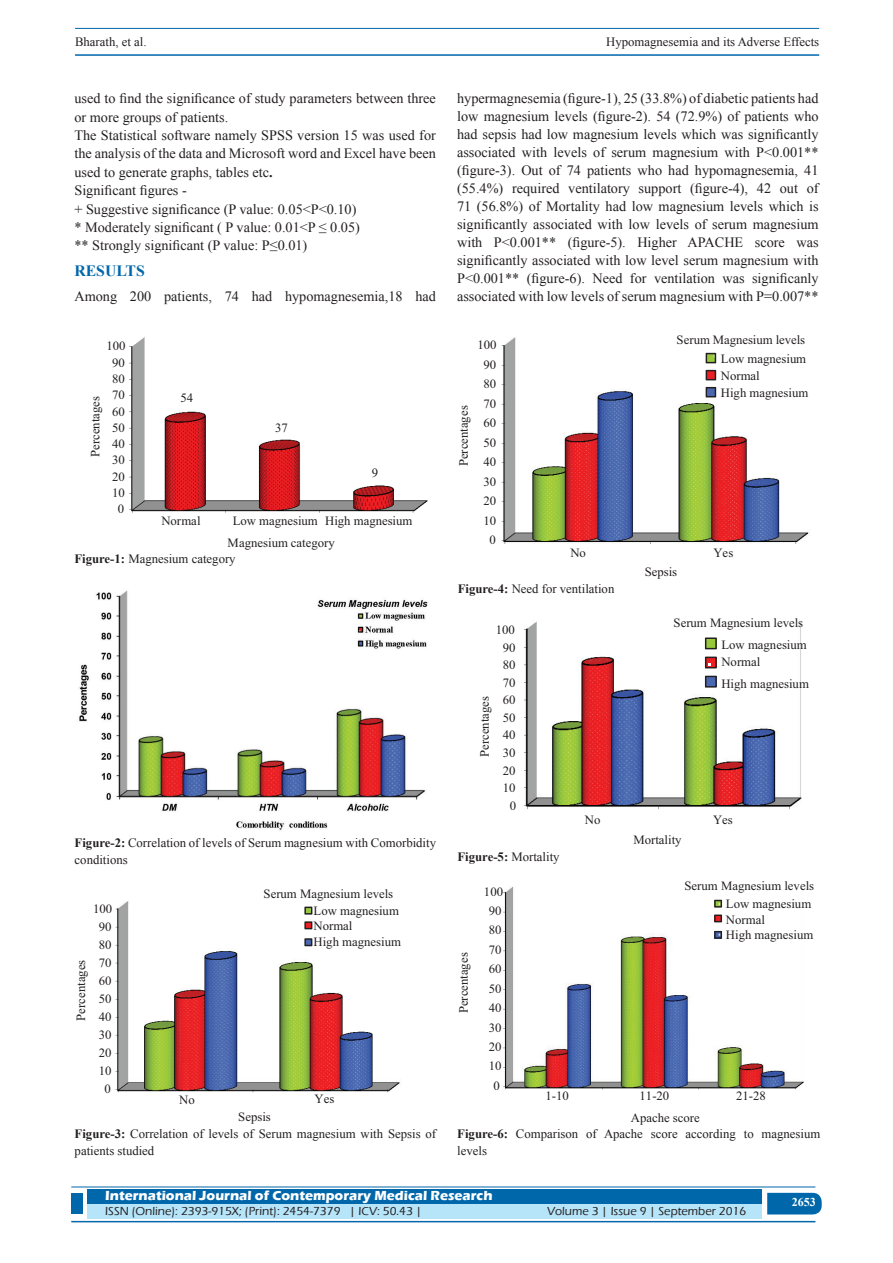
<style>
.page{position:relative;width:893px;height:1263px;background:#fff}
.page>*{position:absolute;margin:0;border:0;box-sizing:border-box;transform-origin:0 0}
.t1{font:700 15.75px "Times New Roman";color:#0067aa}
.TX_New{font:14.25px/18px "Times New Roman";color:#231f20;text-align:justify}
.t2{font:700 13.5px "Eras ITC";color:#fff}
.Legend{font:12.75px/16.5px "Times New Roman";color:#231f20}
.Legend-2{font:700 12.75px "Times New Roman";color:#231f20}
.t3{font:500 12px "Eras ITC";color:#231f20}
.t4{font:700 12px "Times New Roman";color:#fff}
.s1{font-weight:700}
.s2{font-weight:400}
</style>
<div class="page">
<hr style="left:75px;top:28px;width:744px;height:1px;background:#0067aa">
<hr style="left:75px;top:54px;width:744px;height:2px;background:#0067aa">
<div style="left:87px;top:1189px;width:674px;height:15px;background:#0067aa"></div>
<div style="left:87px;top:1204px;width:674px;height:15px;background:#b6e4f9"></div>
<svg style="left:767px;top:1193px;width:55px;height:21px"></svg>
<hr style="left:71px;top:1186px;width:744px;height:1px;background:#0067aa">
<hr style="left:71px;top:1221px;width:744px;height:1px;background:#0067aa">
<div style="left:71px;top:1193px;width:12px;height:21px;background:#0067aa"></div>
<img style="left:130px;top:337px;width:298px;height:175px">
<img style="left:79px;top:590px;width:349px;height:240px">
<img style="left:116px;top:901px;width:284px;height:190px">
<svg style="left:304px;top:907px;width:8px;height:7px"></svg>
<svg style="left:304px;top:921px;width:8px;height:8px"></svg>
<svg style="left:304px;top:938px;width:8px;height:8px"></svg>
<img style="left:502px;top:337px;width:307px;height:206px">
<svg style="left:502px;top:540px;width:4px;height:4px"></svg>
<svg style="left:706px;top:353px;width:10px;height:10px"></svg>
<svg style="left:706px;top:370px;width:10px;height:10px"></svg>
<svg style="left:706px;top:387px;width:10px;height:10px"></svg>
<img style="left:524px;top:621px;width:278px;height:187px">
<svg style="left:524px;top:805px;width:5px;height:4px"></svg>
<svg style="left:705px;top:637px;width:12px;height:12px"></svg>
<svg style="left:705px;top:657px;width:12px;height:11px"></svg>
<svg style="left:705px;top:676px;width:12px;height:11px"></svg>
<img style="left:504px;top:887px;width:300px;height:202px">
<svg style="left:714px;top:900px;width:8px;height:7px"></svg>
<svg style="left:714px;top:914px;width:8px;height:8px"></svg>
<svg style="left:714px;top:931px;width:8px;height:8px"></svg>
<p class="Legend" style="left:75px;top:33px;width:73px">Bharath, et al.</p>
<p class="Legend" style="left:606px;top:33px;width:214px">Hypomagnesemia and its Adverse Effects</p>
<p class="TX_New" style="left:74px;top:89px;width:363px">used to find the significance of study parameters between three or more groups of patients.</p>
<p class="TX_New" style="left:74px;top:126px;width:363px">The Statistical software namely SPSS version 15 was used for the analysis of the data and Microsoft word and Excel have been used to generate graphs, tables etc<span class="s1">.</span></p>
<p class="TX_New" style="left:74px;top:181px;width:114px">Significant figures -</p>
<p class="TX_New" style="left:74px;top:200px;width:284px">+ Suggestive significance (P value: 0.05&lt;P&lt;0.10)</p>
<p class="TX_New" style="left:74px;top:218px;width:287px">* Moderately significant ( P value: 0.01&lt;P ≤ 0.05)</p>
<p class="TX_New" style="left:74px;top:236px;width:234px">** Strongly significant (P value: P≤0.01)</p>
<h1 class="t1" style="left:74px;top:260px;width:72px">RESULTS</h1>
<p class="TX_New" style="left:74px;top:287px;width:363px">Among 200 patients, 74 had hypomagnesemia,18 had</p>
<p class="TX_New" style="left:457px;top:89px;width:363px">hypermagnesemia (figure-1), 25 (33.8%) of diabetic patients had low magnesium levels (figure-2). 54 (72.9%) of patients who had sepsis had low magnesium levels which was significantly associated with levels of serum magnesium with P&lt;0.001** (figure-3). Out of 74 patients who had hypomagnesemia, 41 (55.4%) required ventilatory support (figure-4), 42 out of 71 (56.8%) of Mortality had low magnesium levels which is significantly associated with low levels of serum magnesium with P&lt;0.001** (figure-5). Higher APACHE score was significantly associated with low level serum magnesium with P&lt;0.001** (figure-6). Need for ventilation was significanly associated with low levels of serum magnesium with P=0.007**</p>
<p class="Legend" style="left:106px;top:338px;width:21px">100</p>
<p class="Legend" style="left:477px;top:337px;width:21px">100</p>
<p class="Legend" style="left:677px;top:331px;width:130px">Serum Magnesium levels</p>
<p class="Legend" style="left:87px;top:457px;width:63px;rotate:-90deg">Percentages</p>
<p class="Legend" style="left:112px;top:354px;width:14px">90</p>
<p class="Legend" style="left:112px;top:370px;width:14px">80</p>
<p class="Legend" style="left:112px;top:386px;width:14px">70</p>
<p class="Legend" style="left:112px;top:403px;width:14px">60</p>
<p class="Legend" style="left:112px;top:419px;width:14px">50</p>
<p class="Legend" style="left:112px;top:435px;width:14px">40</p>
<p class="Legend" style="left:112px;top:452px;width:14px">30</p>
<p class="Legend" style="left:180px;top:389px;width:14px">54</p>
<p class="Legend" style="left:275px;top:419px;width:14px">37</p>
<p class="Legend" style="left:455px;top:466px;width:62px;rotate:-90deg">Percentages</p>
<p class="Legend" style="left:483px;top:356px;width:14px">90</p>
<p class="Legend" style="left:483px;top:376px;width:14px">80</p>
<p class="Legend" style="left:483px;top:395px;width:14px">70</p>
<p class="Legend" style="left:483px;top:415px;width:14px">60</p>
<p class="Legend" style="left:483px;top:434px;width:14px">50</p>
<p class="Legend" style="left:483px;top:454px;width:14px">40</p>
<p class="Legend" style="left:721px;top:349px;width:89px;line-height:17.4px">Low magnesium<br>Normal<br>High magnesium</p>
<p class="Legend" style="left:112px;top:468px;width:14px">20</p>
<p class="Legend" style="left:372px;top:465px;width:8px">9</p>
<p class="Legend" style="left:483px;top:473px;width:14px">30</p>
<p class="Legend" style="left:112px;top:484px;width:14px">10</p>
<p class="Legend" style="left:118px;top:500px;width:8px">0</p>
<p class="Legend" style="left:483px;top:493px;width:14px">20</p>
<p class="Legend" style="left:161px;top:512px;width:41px">Normal</p>
<p class="Legend" style="left:233px;top:512px;width:181px">Low magnesium High magnesium</p>
<p class="Legend" style="left:483px;top:512px;width:14px">10</p>
<p class="Legend" style="left:228px;top:534px;width:109px">Magnesium category</p>
<p class="Legend" style="left:74px;top:550px;width:163px"><span class="s1">Figure-1:</span> Magnesium category</p>
<p class="Legend" style="left:489px;top:532px;width:8px">0</p>
<p class="Legend" style="left:570px;top:544px;width:17px">No</p>
<p class="Legend" style="left:713px;top:544px;width:21px">Yes</p>
<p class="Legend" style="left:645px;top:563px;width:34px">Sepsis</p>
<p class="Legend" style="left:458px;top:581px;width:158px"><span class="s1">Figure-4:</span> Need for ventilation</p>
<p class="Legend" style="left:496px;top:621px;width:21px">100</p>
<p class="Legend" style="left:674px;top:615px;width:131px">Serum Magnesium levels</p>
<p class="Legend" style="left:503px;top:639px;width:14px">90</p>
<p class="Legend" style="left:503px;top:656px;width:14px">80</p>
<p class="Legend" style="left:503px;top:674px;width:14px">70</p>
<p class="Legend" style="left:721px;top:635px;width:87px;line-height:17.5px">Low magnesium<br>Normal</p>
<p class="Legend" style="left:721px;top:675px;width:89px">High magnesium</p>
<p class="Legend" style="left:476px;top:757px;width:62px;rotate:-90deg">Percentages</p>
<p class="Legend" style="left:503px;top:692px;width:14px">60</p>
<p class="Legend" style="left:503px;top:709px;width:14px">50</p>
<p class="Legend" style="left:503px;top:727px;width:14px">40</p>
<p class="Legend" style="left:503px;top:744px;width:14px">30</p>
<p class="Legend" style="left:503px;top:762px;width:14px">20</p>
<p class="Legend" style="left:503px;top:779px;width:14px">10</p>
<p class="Legend" style="left:510px;top:797px;width:8px">0</p>
<p class="Legend" style="left:585px;top:812px;width:17px">No</p>
<p class="Legend" style="left:713px;top:812px;width:21px">Yes</p>
<p class="Legend" style="left:75px;top:835px;width:363px"><span class="s1">Figure-2:</span> Correlation of levels of Serum magnesium with Comorbidity conditions</p>
<p class="Legend-2" style="left:457px;top:848px;width:104px">Figure-5: <span class="s2">Mortality</span></p>
<p class="Legend" style="left:633px;top:831px;width:50px">Mortality</p>
<p class="Legend" style="left:93px;top:900px;width:21px">100</p>
<p class="Legend" style="left:99px;top:918px;width:14px">90</p>
<p class="Legend" style="left:73px;top:1020px;width:62px;rotate:-90deg">Percentages</p>
<p class="Legend" style="left:99px;top:936px;width:14px">80</p>
<p class="Legend" style="left:99px;top:954px;width:14px">70</p>
<p class="Legend" style="left:99px;top:972px;width:14px">60</p>
<p class="Legend" style="left:99px;top:990px;width:14px">50</p>
<p class="Legend" style="left:99px;top:1008px;width:14px">40</p>
<p class="Legend" style="left:264px;top:885px;width:131px">Serum Magnesium levels</p>
<p class="Legend" style="left:314px;top:903px;width:87px;line-height:14.7px">Low magnesium<br>Normal</p>
<p class="Legend" style="left:314px;top:933px;width:89px">High magnesium</p>
<p class="Legend" style="left:455px;top:1013px;width:62px;rotate:-90deg">Percentages</p>
<p class="Legend" style="left:484px;top:883px;width:21px">100</p>
<p class="Legend" style="left:489px;top:902px;width:14px">90</p>
<p class="Legend" style="left:489px;top:922px;width:14px">80</p>
<p class="Legend" style="left:489px;top:941px;width:14px">70</p>
<p class="Legend" style="left:489px;top:960px;width:14px">60</p>
<p class="Legend" style="left:489px;top:980px;width:14px">50</p>
<p class="Legend" style="left:489px;top:999px;width:14px">40</p>
<p class="Legend" style="left:684px;top:878px;width:131px">Serum Magnesium levels</p>
<p class="Legend" style="left:726px;top:895px;width:87px">Low magnesium<br>Normal</p>
<p class="Legend" style="left:726px;top:926px;width:89px">High magnesium</p>
<p class="Legend" style="left:99px;top:1026px;width:14px">30</p>
<p class="Legend" style="left:489px;top:1019px;width:14px">30</p>
<p class="Legend" style="left:99px;top:1044px;width:14px">20</p>
<p class="Legend" style="left:489px;top:1038px;width:14px">20</p>
<p class="Legend" style="left:99px;top:1062px;width:14px">10</p>
<p class="Legend" style="left:489px;top:1057px;width:14px">10</p>
<p class="Legend" style="left:104px;top:1080px;width:8px">0</p>
<p class="Legend" style="left:179px;top:1092px;width:17px">No</p>
<p class="Legend" style="left:315px;top:1090px;width:21px">Yes</p>
<p class="Legend" style="left:494px;top:1077px;width:8px">0</p>
<p class="Legend" style="left:545px;top:1087px;width:25px">1-10</p>
<p class="Legend" style="left:640px;top:1087px;width:31px">11-20</p>
<p class="Legend" style="left:736px;top:1087px;width:31px">21-28</p>
<p class="Legend" style="left:238px;top:1108px;width:34px">Sepsis</p>
<p class="Legend" style="left:631px;top:1109px;width:71px">Apache score</p>
<p class="Legend" style="left:75px;top:1125px;width:363px"><span class="s1">Figure-3:</span> Correlation of levels of Serum magnesium with Sepsis of patients studied</p>
<p class="Legend" style="left:457px;top:1126px;width:365px"><span class="s1">Figure-6:</span> Comparison of Apache score according to magnesium levels</p>
<p class="t2" style="left:105px;top:1188px;width:389px">International Journal of Contemporary Medical Research</p>
<p class="t3" style="left:105px;top:1204px;width:318px">ISSN (Online): 2393-915X; (Print): 2454-7379 | ICV: 50.43 |</p>
<p class="t3" style="left:547px;top:1204px;width:201px">Volume 3 | Issue 9 | September 2016</p>
<h4 class="t4" style="left:792px;top:1194px;width:25px">2653</h4>
</div>
